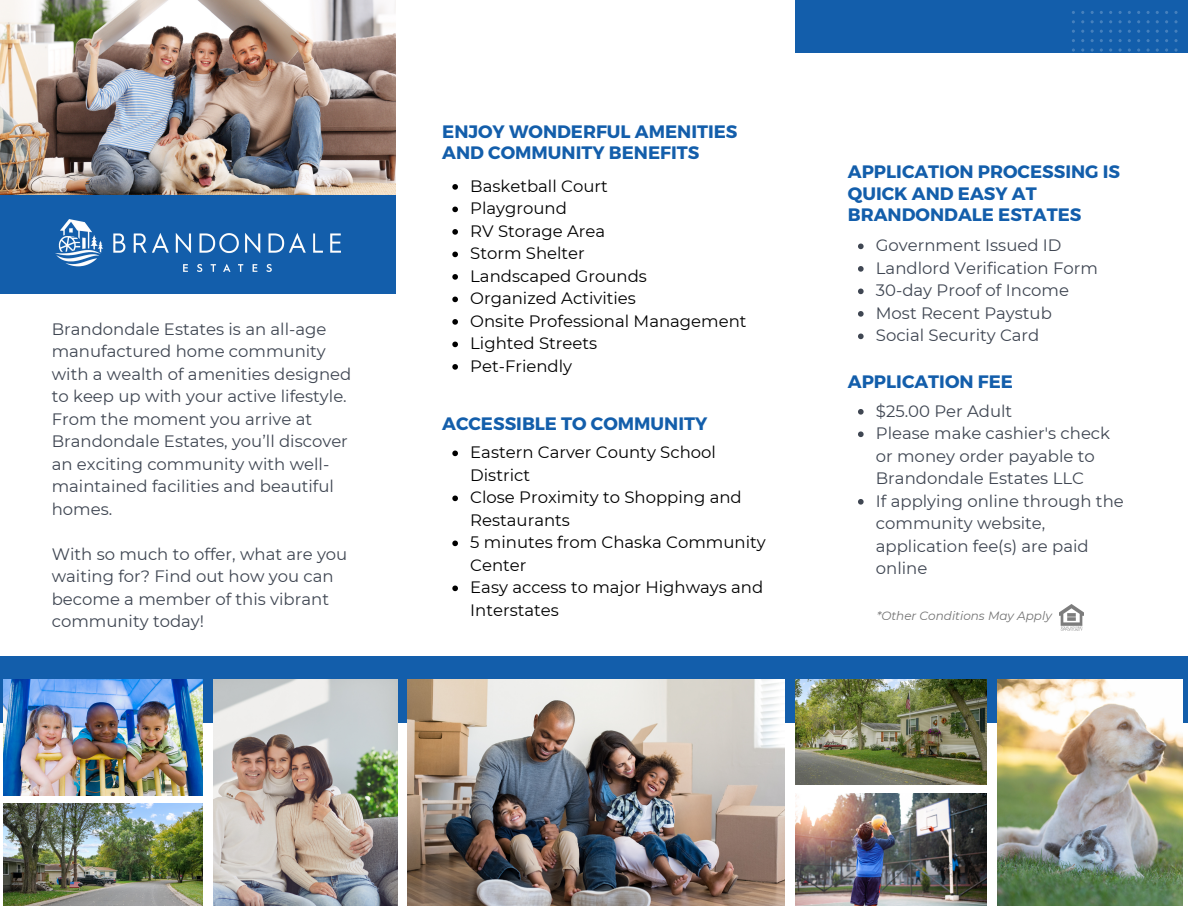
<style>
.page{position:relative;width:1188px;height:918px;background:#fff}
.page>*{position:absolute;margin:0;border:0;box-sizing:border-box;transform-origin:0 0}
.t1{font:700 18px/21.3px "Montserrat";color:#135eab}
.t2{font:16.5px/22.5px "Montserrat";color:#3f4652}
.t3{font:16.5px/22.5px "Montserrat";color:#000}
.t4{font:italic 12px "Montserrat";color:#737373}
</style>
<div class="page">
<div style="left:0;top:168px;width:396px;height:126px;background:#135eab"></div>
<div style="left:795px;top:0;width:393px;height:52px;background:#135eab"></div>
<img style="left:0;top:0;width:396px;height:195px">
<div style="left:0;top:657px;width:1188px;height:66px;background:#135eab"></div>
<img style="left:998px;top:680px;width:184px;height:226px">
<img style="left:795px;top:680px;width:191px;height:104px">
<svg style="left:1072px;top:11px;width:106px;height:42px"></svg>
<img style="left:4px;top:680px;width:199px;height:116px">
<img style="left:4px;top:803px;width:199px;height:103px">
<img style="left:214px;top:680px;width:183px;height:226px">
<img style="left:796px;top:794px;width:190px;height:112px">
<img style="left:407px;top:680px;width:377px;height:226px">
<img style="left:55px;top:219px;width:286px;height:52px">
<svg style="left:858px;top:244px;width:6px;height:5px"></svg>
<svg style="left:858px;top:266px;width:6px;height:6px"></svg>
<svg style="left:858px;top:289px;width:6px;height:5px"></svg>
<svg style="left:858px;top:311px;width:6px;height:6px"></svg>
<svg style="left:858px;top:334px;width:6px;height:5px"></svg>
<svg style="left:452px;top:184px;width:6px;height:6px"></svg>
<svg style="left:452px;top:207px;width:6px;height:5px"></svg>
<svg style="left:452px;top:229px;width:6px;height:6px"></svg>
<svg style="left:452px;top:252px;width:6px;height:5px"></svg>
<svg style="left:452px;top:274px;width:6px;height:6px"></svg>
<svg style="left:452px;top:297px;width:6px;height:5px"></svg>
<svg style="left:452px;top:319px;width:6px;height:6px"></svg>
<svg style="left:452px;top:342px;width:6px;height:5px"></svg>
<svg style="left:452px;top:364px;width:6px;height:6px"></svg>
<svg style="left:452px;top:451px;width:6px;height:5px"></svg>
<svg style="left:452px;top:496px;width:6px;height:5px"></svg>
<svg style="left:452px;top:541px;width:6px;height:5px"></svg>
<svg style="left:452px;top:586px;width:6px;height:5px"></svg>
<svg style="left:858px;top:409px;width:6px;height:6px"></svg>
<svg style="left:858px;top:431px;width:6px;height:6px"></svg>
<svg style="left:858px;top:499px;width:6px;height:6px"></svg>
<img style="left:1059px;top:604px;width:24px;height:26px">
<p class="t2" style="left:52px;top:317px;width:301px">Brandondale Estates is an all-age manufactured home community with a wealth of amenities designed to keep up with your active lifestyle.<br>From the moment you arrive at<br>Brandondale Estates, you’ll discover an exciting community with well&shy;maintained facilities and beautiful homes.</p>
<p class="t2" style="left:52px;top:542px;width:297px">With so much to offer, what are you waiting for? Find out how you can become a member of this vibrant community today!</p>
<p class="t1" style="left:442px;top:120px;width:297px">ENJOY WONDERFUL AMENITIES<br>AND COMMUNITY BENEFITS</p>
<p class="t3" style="left:470px;top:175px;width:139px">Basketball Court</p>
<p class="t3" style="left:470px;top:197px;width:98px">Playground</p>
<p class="t3" style="left:470px;top:220px;width:136px">RV Storage Area</p>
<p class="t3" style="left:470px;top:242px;width:116px">Storm Shelter</p>
<p class="t3" style="left:470px;top:265px;width:178px">Landscaped Grounds</p>
<p class="t3" style="left:470px;top:287px;width:167px">Organized Activities</p>
<p class="t3" style="left:470px;top:310px;width:278px">Onsite Professional Management</p>
<p class="t3" style="left:470px;top:332px;width:128px">Lighted Streets</p>
<p class="t3" style="left:470px;top:355px;width:103px">Pet-Friendly</p>
<p class="t1" style="left:442px;top:412px;width:267px">ACCESSIBLE TO COMMUNITY</p>
<p class="t3" style="left:470px;top:441px;width:247px">Eastern Carver County School<br>District</p>
<p class="t3" style="left:470px;top:486px;width:273px">Close Proximity to Shopping and<br>Restaurants</p>
<p class="t3" style="left:470px;top:531px;width:297px">5 minutes from Chaska Community<br>Center</p>
<p class="t3" style="left:470px;top:576px;width:295px">Easy access to major Highways and<br>Interstates</p>
<p class="t1" style="left:848px;top:160px;width:274px">APPLICATION PROCESSING IS<br>QUICK AND EASY AT<br>BRANDONDALE ESTATES</p>
<p class="t2" style="left:876px;top:234px;width:187px">Government Issued ID</p>
<p class="t2" style="left:876px;top:257px;width:224px">Landlord Verification Form</p>
<p class="t2" style="left:876px;top:279px;width:195px">30-day Proof of Income</p>
<p class="t2" style="left:876px;top:302px;width:177px">Most Recent Paystub</p>
<p class="t2" style="left:876px;top:324px;width:165px">Social Security Card</p>
<p class="t1" style="left:848px;top:370px;width:167px">APPLICATION FEE</p>
<p class="t2" style="left:876px;top:400px;width:138px">$25.00 Per Adult</p>
<p class="t2" style="left:876px;top:422px;width:236px">Please make cashier's check or money order payable to<br>Brandondale Estates LLC</p>
<p class="t2" style="left:876px;top:490px;width:249px">If applying online through the community website, application fee(s) are paid online</p>
<p class="t4" style="left:877px;top:608px;width:177px">*Other Conditions May Apply</p>
</div>
